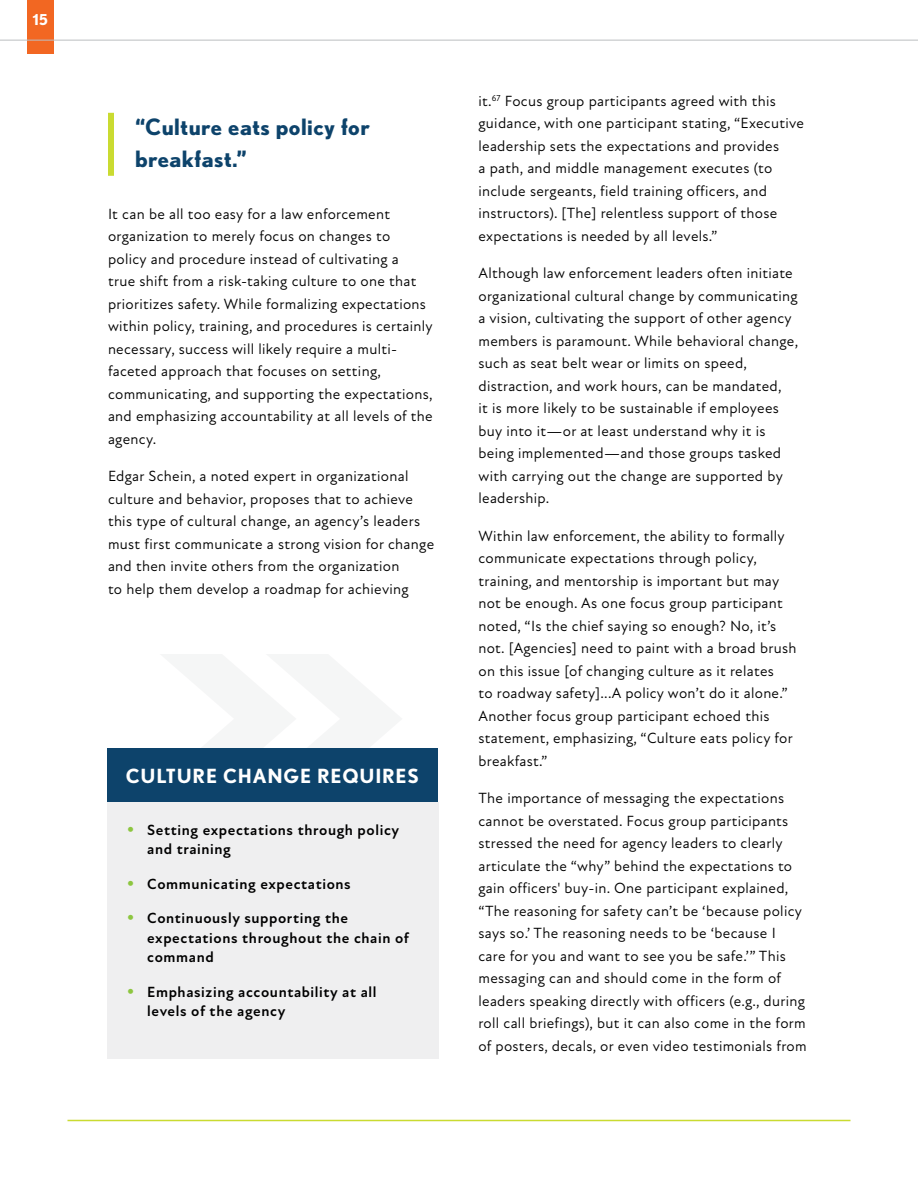
<style>
.page{position:relative;width:918px;height:1188px;background:#fff}
.page>*{position:absolute;margin:0;border:0;box-sizing:border-box;transform-origin:0 0}
.t1{font:700 22.5px/31.5px "Nobel";letter-spacing:.02em;color:#0d436b}
.t2{font:700 19.5px "Nobel";letter-spacing:.04em;color:#fff}
.t3{font:15px/22.5px "New Atten";letter-spacing:.02em;color:#000}
.t4{font:700 15px/19.5px "New Atten";letter-spacing:.04em;color:#000}
.t5{font:700 15px "Nobel";color:#fff}
.s1{font-family:"Nobel";color:#8dc640}
</style>
<div class="page">
<div style="left:27px;top:0;width:27px;height:54px;background:#f26722"></div>
<hr style="left:0;top:40px;width:918px;height:1px;background:#bcbec0">
<hr style="left:68px;top:1120px;width:782px;height:1px;background:#cadb31">
<div style="left:107px;top:802px;width:332px;height:257px;background:#efeff0"></div>
<div style="left:107px;top:748px;width:331px;height:54px;background:#0d436b"></div>
<div style="left:108px;top:113px;width:6px;height:63px;background:#cadb31"></div>
<p class="t5" style="left:33px;top:11px;width:17px">15</p>
<h1 class="t1" style="left:135px;top:111px;width:236px">“Culture eats policy for breakfast.”</h1>
<p class="t3" style="left:108px;top:202px;width:326px">It can be all too easy for a law enforcement organization to merely focus on changes to policy and procedure instead of cultivating a<br>true shift from a risk-taking culture to one that prioritizes safety. While formalizing expectations within policy, training, and procedures is certainly necessary, success will likely require a multi&shy;faceted approach that focuses on setting, communicating, and supporting the expectations, and emphasizing accountability at all levels of the agency.</p>
<p class="t3" style="left:108px;top:465px;width:328px">Edgar Schein, a noted expert in organizational culture and behavior, proposes that to achieve this type of cultural change, an agency’s leaders must first communicate a strong vision for change and then invite others from the organization<br>to help them develop a roadmap for achieving</p>
<h2 class="t2" style="left:126px;top:765px;width:295px">CULTURE CHANGE REQUIRES</h2>
<p class="t4" style="left:147px;top:820px;width:253px;text-indent:-20px"><span class="s1">•</span> Setting expectations through policy and training</p>
<p class="t4" style="left:128px;top:874px;width:225px"><span class="s1">•</span> Communicating expectations</p>
<p class="t4" style="left:147px;top:909px;width:263px;text-indent:-20px"><span class="s1">•</span> Continuously supporting the expectations throughout the chain of command</p>
<p class="t4" style="left:147px;top:982px;width:231px;text-indent:-20px"><span class="s1">•</span> Emphasizing accountability at all levels of the agency</p>
<p class="t3" style="left:478px;top:90px;width:327px">it.<sup>67</sup> Focus group participants agreed with this guidance, with one participant stating, “Executive leadership sets the expectations and provides<br>a path, and middle management executes (to include sergeants, field training officers, and instructors). [The] relentless support of those expectations is needed by all levels.”</p>
<p class="t3" style="left:479px;top:262px;width:321px">Although law enforcement leaders often initiate organizational cultural change by communicating a vision, cultivating the support of other agency members is paramount. While behavioral change, such as seat belt wear or limits on speed, distraction, and work hours, can be mandated,<br>it is more likely to be sustainable if employees buy into it—or at least understand why it is being implemented—and those groups tasked with carrying out the change are supported by leadership.</p>
<p class="t3" style="left:479px;top:525px;width:320px">Within law enforcement, the ability to formally communicate expectations through policy, training, and mentorship is important but may not be enough. As one focus group participant noted, “Is the chief saying so enough? No, it’s not. [Agencies] need to paint with a broad brush on this issue [of changing culture as it relates<br>to roadway safety]...A policy won’t do it alone.” Another focus group participant echoed this statement, emphasizing, “Culture eats policy for breakfast.”</p>
<p class="t3" style="left:479px;top:787px;width:330px">The importance of messaging the expectations cannot be overstated. Focus group participants stressed the need for agency leaders to clearly articulate the “why” behind the expectations to gain officers' buy-in. One participant explained, “The reasoning for safety can’t be ‘because policy says so.’ The reasoning needs to be ‘because I care for you and want to see you be safe.’” This messaging can and should come in the form of leaders speaking directly with officers (e.g., during roll call briefings), but it can also come in the form of posters, decals, or even video testimonials from</p>
</div>
